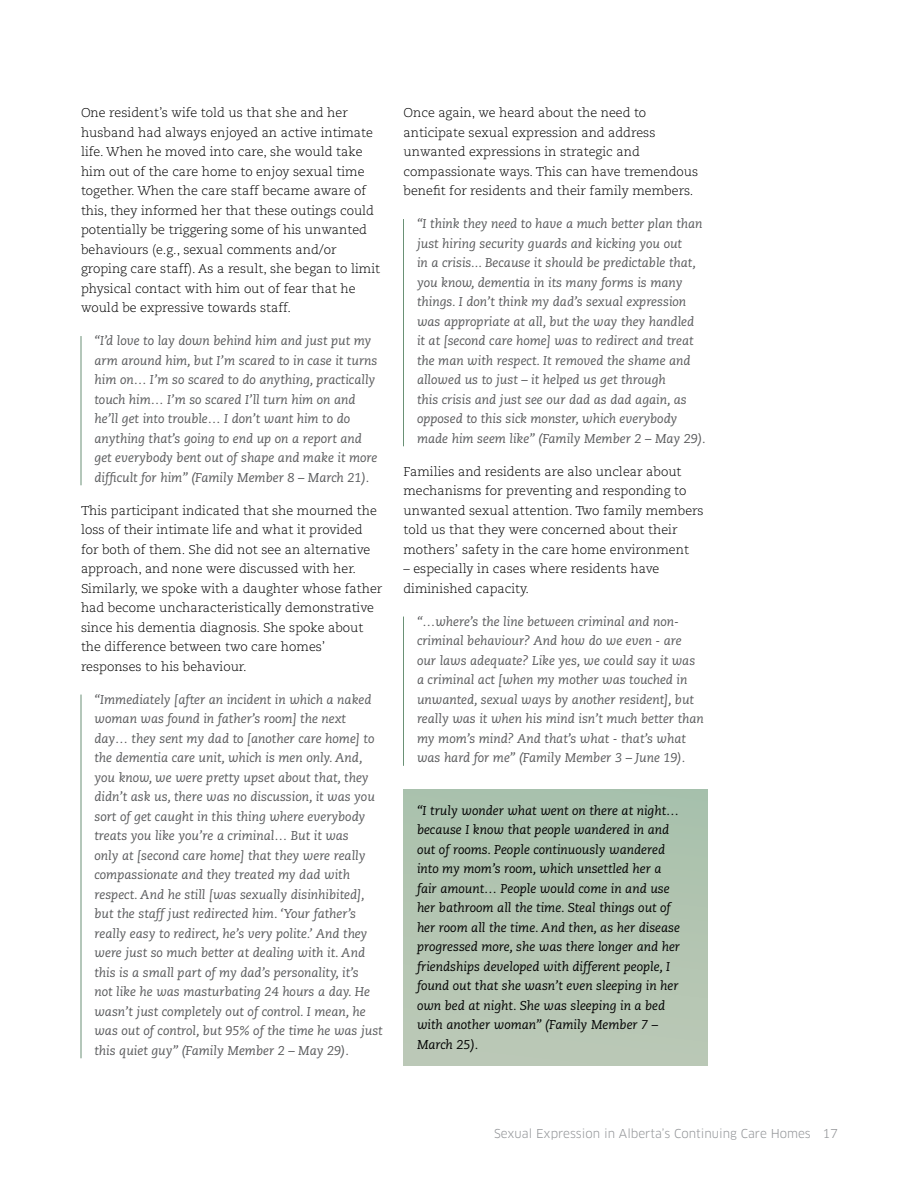
<style>
.page{position:relative;width:918px;height:1188px;background:#fff}
.page>*{position:absolute;margin:0;border:0;box-sizing:border-box;transform-origin:0 0}
.t1{font:italic 12.75px/19.5px "Caecilia";color:#58595b}
.t2{font:300 12.75px/19.5px "Caecilia";color:#000}
.t3{font:italic 12.75px/19.5px "Caecilia";color:#000}
.t4{font:12px "Clan";color:#939598}
</style>
<div class="page">
<div style="left:404px;top:789px;width:304px;height:277px;background:#b3c5b2"></div>
<hr style="left:81px;top:336px;width:1px;height:149px;background:#6a9176">
<hr style="left:81px;top:695px;width:1px;height:363px;background:#6a9176">
<hr style="left:403px;top:219px;width:1px;height:227px;background:#6a9176">
<hr style="left:403px;top:617px;width:1px;height:149px;background:#6a9176">
<p class="t2" style="left:81px;top:104px;width:301px">One resident’s wife told us that she and her husband had always enjoyed an active intimate life. When he moved into care, she would take him out of the care home to enjoy sexual time together. When the care staff became aware of this, they informed her that these outings could potentially be triggering some of his unwanted behaviours (e.g., sexual comments and/or groping care staff). As a result, she began to limit physical contact with him out of fear that he would be expressive towards staff.</p>
<p class="t1" style="left:95px;top:331px;width:284px">“I’d love to lay down behind him and just put my arm around him, but I’m scared to in case it turns him on… I’m so scared to do anything, practically touch him… I’m so scared I’ll turn him on and he’ll get into trouble… I don’t want him to do anything that’s going to end up on a report and get everybody bent out of shape and make it more difficult for him” (Family Member 8 – March 21).</p>
<p class="t2" style="left:81px;top:501px;width:303px">This participant indicated that she mourned the loss of their intimate life and what it provided for both of them. She did not see an alternative approach, and none were discussed with her.<br>Similarly, we spoke with a daughter whose father had become uncharacteristically demonstrative since his dementia diagnosis. She spoke about the difference between two care homes’ responses to his behaviour.</p>
<p class="t1" style="left:95px;top:690px;width:290px">“Immediately [after an incident in which a naked woman was found in father’s room] the next day… they sent my dad to [another care home] to the dementia care unit, which is men only. And, you know, we were pretty upset about that, they didn’t ask us, there was no discussion, it was you sort of get caught in this thing where everybody treats you like you’re a criminal… But it was<br>only at [second care home] that they were really compassionate and they treated my dad with respect. And he still [was sexually disinhibited], but the staff just redirected him. ‘Your father’s really easy to redirect, he’s very polite.’ And they were just so much better at dealing with it. And this is a small part of my dad’s personality, it’s<br>not like he was masturbating 24 hours a day. He wasn’t just completely out of control. I mean, he was out of control, but 95% of the time he was just this quiet guy” (Family Member 2 – May 29).</p>
<p class="t2" style="left:404px;top:104px;width:296px">Once again, we heard about the need to anticipate sexual expression and address unwanted expressions in strategic and compassionate ways. This can have tremendous benefit for residents and their family members.</p>
<p class="t1" style="left:417px;top:214px;width:290px">“I think they need to have a much better plan than just hiring security guards and kicking you out<br>in a crisis... Because it should be predictable that, you know, dementia in its many forms is many things. I don’t think my dad’s sexual expression was appropriate at all, but the way they handled<br>it at [second care home] was to redirect and treat the man with respect. It removed the shame and allowed us to just – it helped us get through<br>this crisis and just see our dad as dad again, as opposed to this sick monster, which everybody made him seem like” (Family Member 2 – May 29).</p>
<p class="t2" style="left:404px;top:462px;width:302px">Families and residents are also unclear about mechanisms for preventing and responding to unwanted sexual attention. Two family members told us that they were concerned about their mothers’ safety in the care home environment</p>
<p class="t2" style="left:404px;top:559px;width:257px">– especially in cases where residents have diminished capacity.</p>
<p class="t1" style="left:417px;top:612px;width:288px">“…where’s the line between criminal and non&shy;criminal behaviour? And how do we even - are our laws adequate? Like yes, we could say it was a criminal act [when my mother was touched in unwanted, sexual ways by another resident], but really was it when his mind isn’t much better than my mom’s mind? And that’s what - that’s what was hard for me” (Family Member 3 – June 19).</p>
<p class="t3" style="left:417px;top:801px;width:265px">“I truly wonder what went on there at night… because I know that people wandered in and out of rooms. People continuously wandered into my mom’s room, which unsettled her a fair amount… People would come in and use her bathroom all the time. Steal things out of her room all the time. And then, as her disease progressed more, she was there longer and her friendships developed with different people, I found out that she wasn’t even sleeping in her own bed at night. She was sleeping in a bed with another woman” (Family Member 7 – March 25).</p>
<p class="t4" style="left:494px;top:1126px;width:345px">Sexual Expression in Alberta’s Continuing Care Homes 17</p>
</div>
